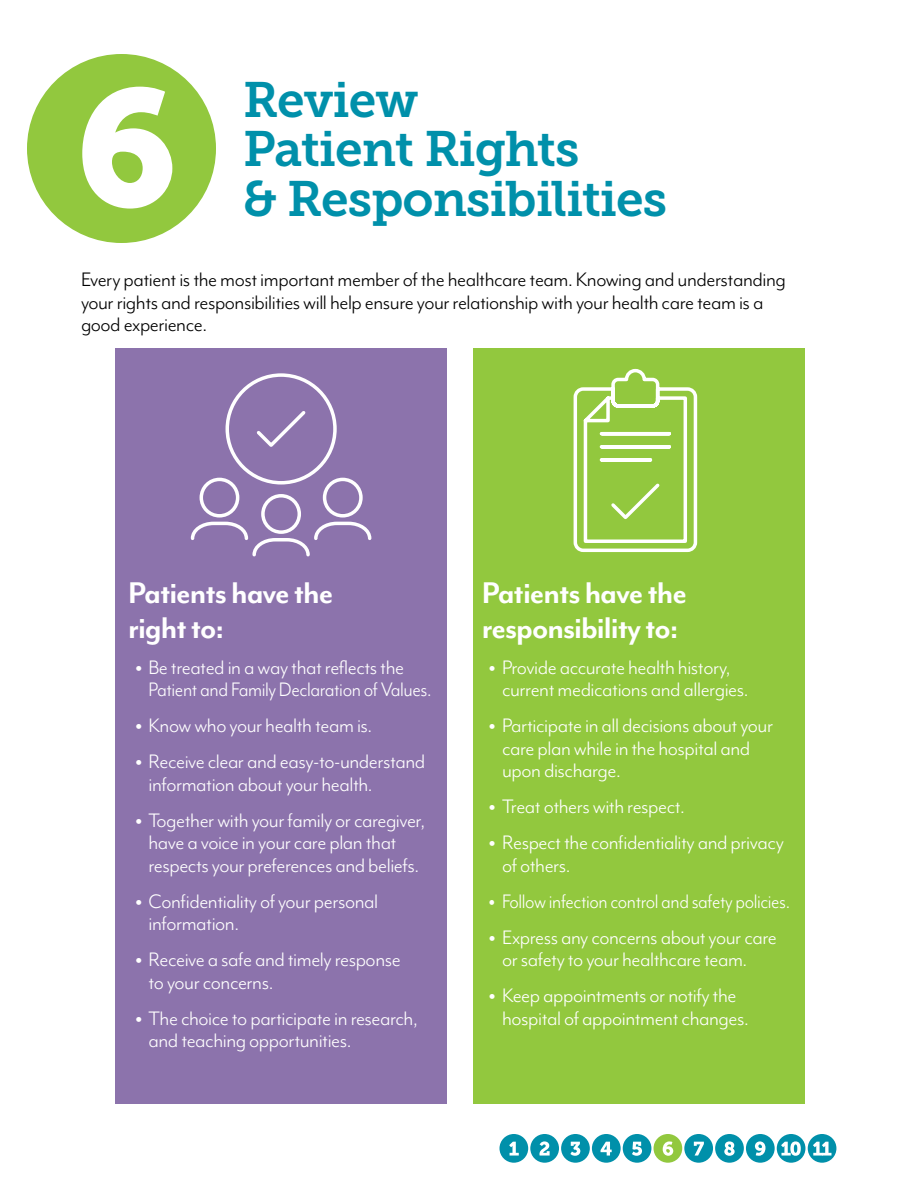
<style>
.page{position:relative;width:918px;height:1188px;background:#fff}
.page>*{position:absolute;margin:0;border:0;box-sizing:border-box;transform-origin:0 0}
.Heading_1{font:49.5px/49.5px "Museo Slab 700";letter-spacing:-.02em;color:#0090aa}
.Sub_Heading2{font:700 34.5px/34.5px "Mr Eaves Mod OT";letter-spacing:-.03em;color:#fff}
.t1{font:22.5px/22.5px "Mr Eaves Mod OT";letter-spacing:-.02em;color:#fff}
.Paragraph_1{font:22.5px/22.5px "Mr Eaves Mod OT";letter-spacing:-.02em;color:#000}
.t2{font:22.5px "Mr Eaves Mod OT";letter-spacing:-.02em;color:#fff;scale:.93 1}
.s1{font-weight:800}
</style>
<div class="page">
<div style="left:116px;top:348px;width:331px;height:756px;background:#8c73ac"></div>
<div style="left:473px;top:348px;width:332px;height:756px;background:#92c83e"></div>
<div style="left:27px;top:54px;width:189px;height:189px;background:#92c83e;border-radius:50%"></div>
<svg style="left:82px;top:87px;width:90px;height:122px"></svg>
<svg style="left:190px;top:373px;width:182px;height:184px"></svg>
<svg style="left:573px;top:368px;width:125px;height:184px"></svg>
<div style="left:499px;top:1134px;width:29px;height:29px;background:#0090aa;border-radius:50%"></div>
<div style="left:530px;top:1134px;width:29px;height:29px;background:#0090aa;border-radius:50%"></div>
<div style="left:561px;top:1134px;width:29px;height:29px;background:#0090aa;border-radius:50%"></div>
<div style="left:592px;top:1134px;width:29px;height:29px;background:#0090aa;border-radius:50%"></div>
<div style="left:623px;top:1134px;width:28px;height:29px;background:#0090aa;border-radius:50%"></div>
<div style="left:746px;top:1134px;width:29px;height:29px;background:#0090aa;border-radius:50%"></div>
<div style="left:654px;top:1134px;width:28px;height:29px;background:#92c83e;border-radius:50%"></div>
<div style="left:777px;top:1134px;width:28px;height:29px;background:#0090aa;border-radius:50%"></div>
<div style="left:684px;top:1134px;width:29px;height:29px;background:#0090aa;border-radius:50%"></div>
<div style="left:715px;top:1134px;width:29px;height:29px;background:#0090aa;border-radius:50%"></div>
<svg style="left:509px;top:1142px;width:10px;height:14px"></svg>
<svg style="left:724px;top:1141px;width:11px;height:15px"></svg>
<svg style="left:539px;top:1141px;width:11px;height:15px"></svg>
<svg style="left:755px;top:1141px;width:10px;height:15px"></svg>
<svg style="left:570px;top:1142px;width:10px;height:14px"></svg>
<svg style="left:781px;top:1141px;width:20px;height:15px"></svg>
<svg style="left:601px;top:1142px;width:11px;height:14px"></svg>
<svg style="left:632px;top:1142px;width:10px;height:14px"></svg>
<svg style="left:663px;top:1141px;width:10px;height:15px"></svg>
<svg style="left:694px;top:1142px;width:10px;height:14px"></svg>
<div style="left:808px;top:1134px;width:28px;height:29px;background:#0090aa;border-radius:50%"></div>
<svg style="left:813px;top:1142px;width:18px;height:14px"></svg>
<h1 class="Heading_1" style="left:243px;top:75px;width:426px">Review<br>Patient Rights<br>&amp; Responsibilities</h1>
<p class="Paragraph_1" style="left:81px;top:268px;width:706px">Every patient is the most important member of the healthcare team. Knowing and understanding your rights and responsibilities will help ensure your relationship with your health care team is a good experience.</p>
<h2 class="Sub_Heading2" style="left:128px;top:575px;width:207px">Patients have the right to:</h2>
<p class="t1" style="left:149px;top:655px;width:285px;text-indent:-14px"><span class="s1">•</span> Be treated in a way that reflects the<br>Patient and Family Declaration of Values.</p>
<p class="t1" style="left:135px;top:714px;width:239px"><span class="s1">•</span> Know who your health team is.</p>
<p class="t1" style="left:149px;top:750px;width:278px;text-indent:-14px"><span class="s1">•</span> Receive clear and easy-to-understand information about your health.</p>
<p class="t1" style="left:149px;top:808px;width:278px;text-indent:-14px"><span class="s1">•</span> Together with your family or caregiver, have a voice in your care plan that respects your preferences and beliefs.</p>
<p class="t1" style="left:149px;top:889px;width:231px;text-indent:-14px"><span class="s1">•</span> Confidentiality of your personal information.</p>
<p class="t1" style="left:149px;top:948px;width:254px;text-indent:-14px"><span class="s1">•</span> Receive a safe and timely response to your concerns.</p>
<p class="t1" style="left:149px;top:1006px;width:271px;text-indent:-14px"><span class="s1">•</span> The choice to participate in research, and teaching opportunities.</p>
<h2 class="Sub_Heading2" style="left:482px;top:575px;width:207px">Patients have the responsibility to:</h2>
<p class="t1" style="left:502px;top:655px;width:248px;text-indent:-14px"><span class="s1">•</span> Provide accurate health history, current medications and allergies.</p>
<p class="t1" style="left:502px;top:714px;width:273px;text-indent:-14px"><span class="s1">•</span> Participate in all decisions about your care plan while in the hospital and upon discharge.</p>
<p class="t1" style="left:489px;top:795px;width:198px"><span class="s1">•</span> Treat others with respect.</p>
<p class="t1" style="left:502px;top:831px;width:283px;text-indent:-14px"><span class="s1">•</span> Respect the confidentiality and privacy of others.</p>
<p class="t2" style="left:489px;top:888px;width:326px"><span class="s1">•</span> Follow infection control and safety policies.</p>
<p class="t1" style="left:502px;top:925px;width:276px;text-indent:-14px"><span class="s1">•</span> Express any concerns about your care or safety to your healthcare team.</p>
<p class="t1" style="left:502px;top:984px;width:248px;text-indent:-14px"><span class="s1">•</span> Keep appointments or notify the hospital of appointment changes.</p>
</div>
